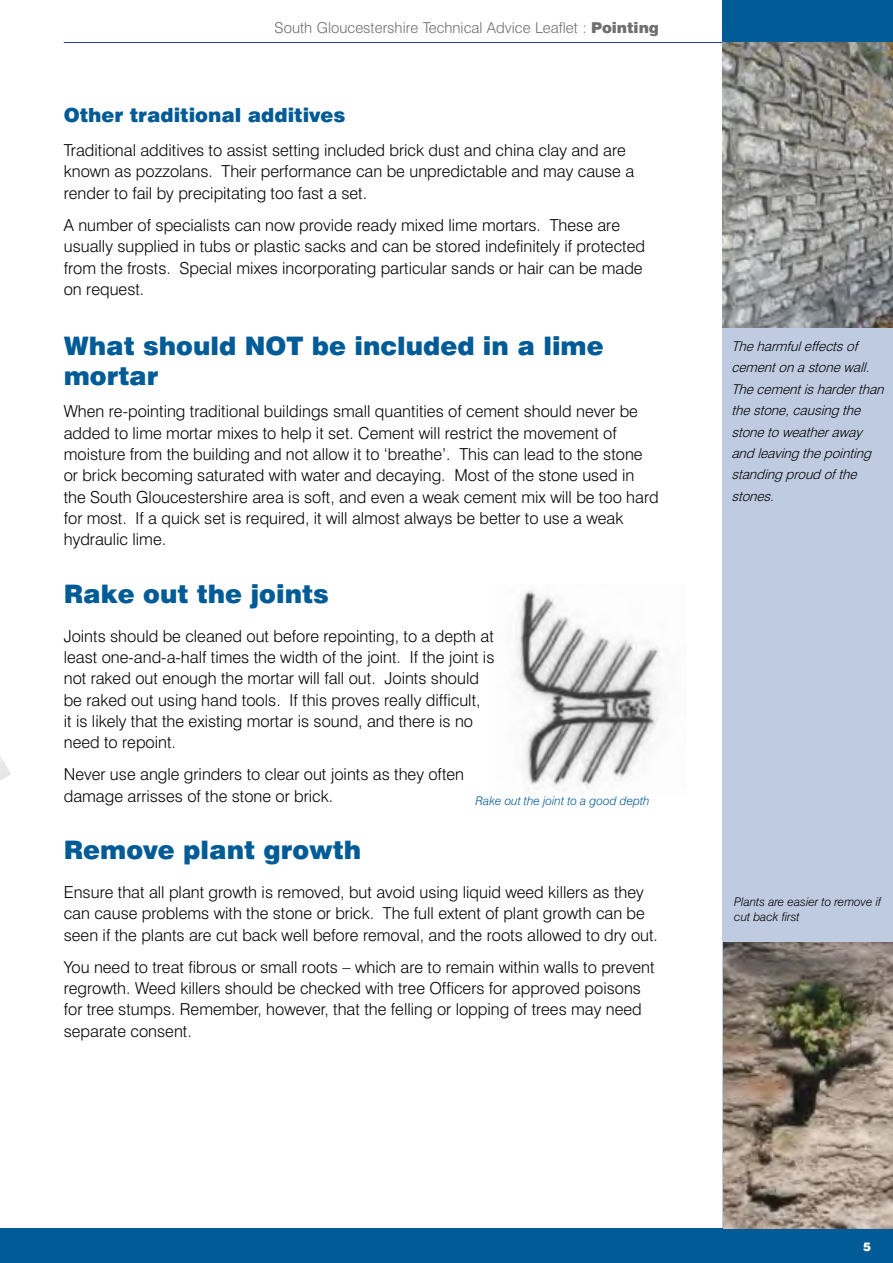
<style>
.page{position:relative;width:893px;height:1263px;background:#fff}
.page>*{position:absolute;margin:0;border:0;box-sizing:border-box;transform-origin:0 0}
.t1{font:900 25.5px/30px "Swiss 721 BT";color:#005b97}
.t2{font:900 19.5px "Swiss 721 BT";color:#005b97}
.t3{font:300 16.5px/21.3px "Swiss 721 BT";color:#000}
.t4{font:300 15px "Swiss 721 BT";color:#6d6f71}
.t5{font:italic 300 13.5px/21.3px "Swiss 721 BT";color:#000}
.t6{font:italic 300 12px/14.4px "Swiss 721 BT";color:#000}
.t7{font:italic 300 12px "Swiss 721 BT";color:#005b97}
.t8{font:900 12px "Swiss 721 BT";color:#fff}
.s1{font-weight:900}
</style>
<div class="page">
<div style="left:723px;top:0;width:170px;height:43px;background:#005b97"></div>
<div style="left:723px;top:43px;width:170px;height:1220px;background:#bfcbe1"></div>
<hr style="left:64px;top:42px;width:829px;height:1px;background:#283a97">
<div style="left:0;top:1229px;width:859px;height:34px;background:#005b97"></div>
<div style="left:859px;top:1229px;width:34px;height:34px;background:#005b97"></div>
<img style="left:0;top:756px;width:11px;height:25px">
<img style="left:724px;top:943px;width:169px;height:286px">
<img style="left:514px;top:590px;width:147px;height:200px">
<img style="left:723px;top:43px;width:170px;height:284px">
<p class="t4" style="left:275px;top:19px;width:386px">South Gloucestershire Technical Advice Leaflet : <span class="s1">Pointing</span></p>
<h2 class="t2" style="left:64px;top:103px;width:283px">Other traditional additives</h2>
<p class="t3" style="left:64px;top:139px;width:572px">Traditional additives to assist setting included brick dust and china clay and are known as pozzolans. Their performance can be unpredictable and may cause a render to fail by precipitating too fast a set.</p>
<p class="t3" style="left:64px;top:214px;width:583px">A number of specialists can now provide ready mixed lime mortars. These are usually supplied in tubs or plastic sacks and can be stored indefinitely if protected from the frosts. Special mixes incorporating particular sands or hair can be made on request.</p>
<h1 class="t1" style="left:64px;top:331px;width:541px">What should NOT be included in a lime mortar</h1>
<p class="t3" style="left:64px;top:401px;width:596px">When re-pointing traditional buildings small quantities of cement should never be added to lime mortar mixes to help it set. Cement will restrict the movement of moisture from the building and not allow it to ‘breathe’. This can lead to the stone or brick becoming saturated with water and decaying. Most of the stone used in the South Gloucestershire area is soft, and even a weak cement mix will be too hard for most. If a quick set is required, it will almost always be better to use a weak hydraulic lime.</p>
<h1 class="t1" style="left:64px;top:579px;width:266px">Rake out the joints</h1>
<p class="t3" style="left:64px;top:625px;width:432px">Joints should be cleaned out before repointing, to a depth at least one-and-a-half times the width of the joint. If the joint is not raked out enough the mortar will fall out. Joints should be raked out using hand tools. If this proves really difficult,<br>it is likely that the existing mortar is sound, and there is no</p>
<p class="t3" style="left:64px;top:732px;width:114px">need to repoint.</p>
<p class="t3" style="left:64px;top:764px;width:402px">Never use angle grinders to clear out joints as they often</p>
<p class="t3" style="left:64px;top:785px;width:271px">damage arrisses of the stone or brick.</p>
<h1 class="t1" style="left:64px;top:835px;width:299px">Remove plant growth</h1>
<p class="t3" style="left:64px;top:881px;width:596px">Ensure that all plant growth is removed, but avoid using liquid weed killers as they can cause problems with the stone or brick. The full extent of plant growth can be seen if the plants are cut back well before removal, and the roots allowed to dry out.</p>
<p class="t3" style="left:64px;top:956px;width:592px">You need to treat fibrous or small roots – which are to remain within walls to prevent regrowth. Weed killers should be checked with tree Officers for approved poisons for tree stumps. Remember, however, that the felling or lopping of trees may need separate consent.</p>
<p class="t7" style="left:476px;top:793px;width:175px">Rake out the joint to a good depth</p>
<p class="t5" style="left:731px;top:335px;width:158px">Theharmfuleffectsof cementonastonewall.<br>Thecementisharderthan thestone,causingthe stonetoweatheraway andleavingthepointing standingproudofthe stones.</p>
<p class="t6" style="left:734px;top:895px;width:148px">Plants are easier to remove if cut back first</p>
<p class="t8" style="left:863px;top:1239px;width:9px">5</p>
</div>
